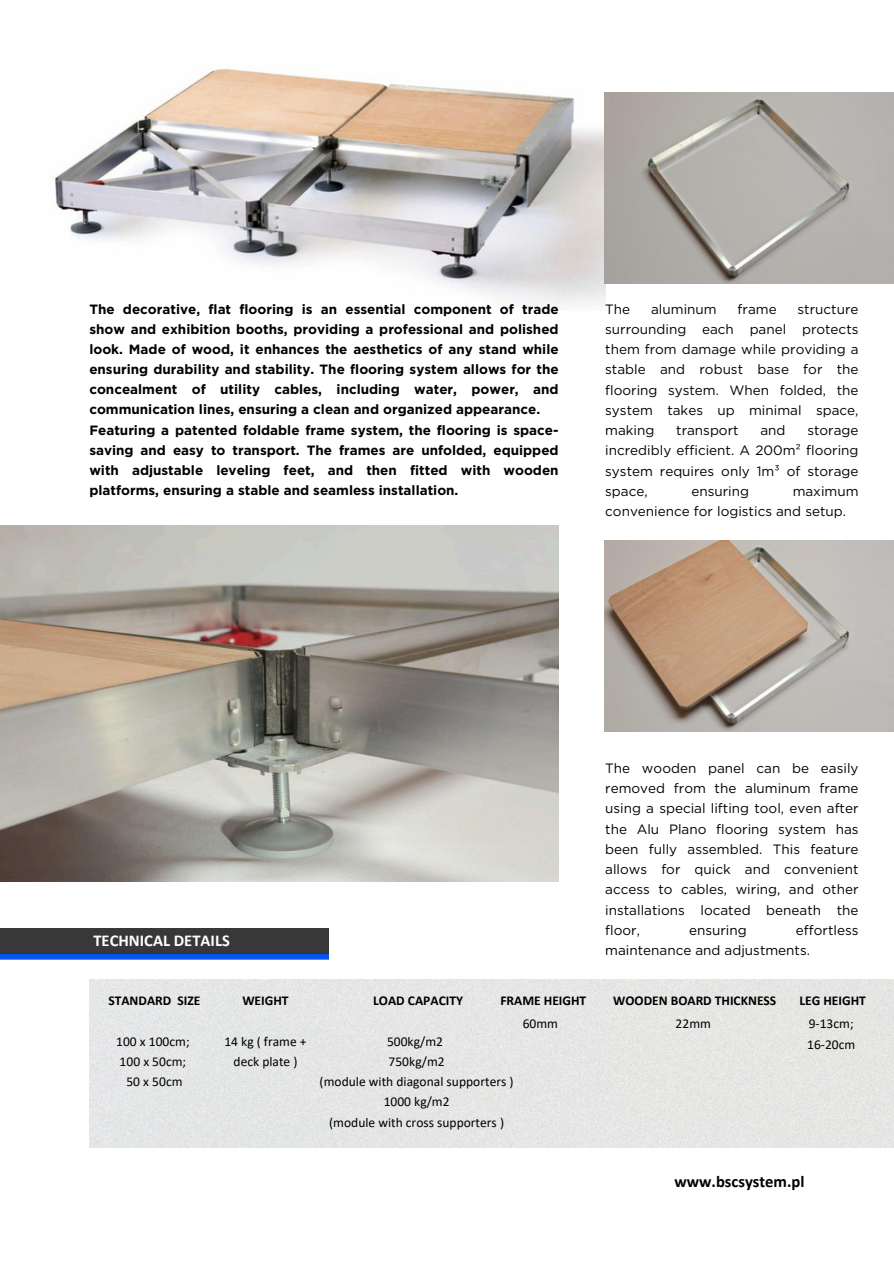
<style>
.page{position:relative;width:894px;height:1264px;background:#fff}
.page>*{position:absolute;margin:0;border:0;box-sizing:border-box;transform-origin:0 0}
.t1{font:700 16.5px "Calibri";color:#fff}
.t2{font:700 16.5px "Calibri";color:#000}
.t3{font:13.5px/20.2px "Gotham";color:#000;text-align:justify}
.t4{font:700 13.5px/20.1px "Gotham";color:#000}
.t5{font:13.5px/20.2px "Calibri";color:#000;text-align:center}
.t6{font:700 13.5px "Calibri";color:#000}
</style>
<div class="page">
<img style="left:55px;top:68px;width:550px;height:237px">
<div style="left:0;top:928px;width:329px;height:27px;background:#383838"></div>
<img style="left:604px;top:540px;width:288px;height:191px">
<img style="left:604px;top:92px;width:288px;height:191px">
<img style="left:0;top:525px;width:558px;height:356px">
<div style="left:89px;top:979px;width:804px;height:168px;background:#e5e6e5"></div>
<img style="left:0;top:953px;width:328px;height:6px">
<p class="t4" style="left:89px;top:298px;width:470px">The decorative, flat flooring is an essential component of trade show and exhibition booths, providing a professional and polished look. Made of wood, it enhances the aesthetics of any stand while ensuring durability and stability. The flooring system allows for the concealment of utility cables, including water, power, and communication lines, ensuring a clean and organized appearance.<br>Featuring a patented foldable frame system, the flooring is space&shy;saving and easy to transport. The frames are unfolded, equipped with adjustable leveling feet, and then fitted with wooden platforms, ensuring a stable and seamless installation.</p>
<p class="t3" style="left:605px;top:298px;width:26px">The</p>
<p class="t3" style="left:651px;top:298px;width:67px">aluminum</p>
<p class="t3" style="left:737px;top:298px;width:41px">frame</p>
<p class="t3" style="left:605px;top:298px;width:255px;text-indent:192px">structure surrounding each panel protects them from damage while providing a stable and robust base for the flooring system. When folded, the system takes up minimal space, making</p>
<p class="t3" style="left:676px;top:420px;width:64px">transport</p>
<p class="t3" style="left:760px;top:420px;width:27px">and</p>
<p class="t3" style="left:605px;top:420px;width:255px;text-indent:202px">storage incredibly efficient. A 200m² flooring system requires only 1m³ of storage space,</p>
<p class="t3" style="left:605px;top:481px;width:255px;text-indent:187px">maximum convenience for logistics and setup.</p>
<p class="t3" style="left:691px;top:481px;width:59px">ensuring</p>
<h4 class="t1" style="left:93px;top:933px;width:138px">TECHNICAL DETAILS</h4>
<p class="t6" style="left:108px;top:994px;width:94px">STANDARD SIZE</p>
<p class="t5" style="left:116px;top:1032px;width:75px">100 x 100cm;</p>
<p class="t5" style="left:120px;top:1052px;width:68px">100 x 50cm;</p>
<h1 class="t5" style="left:126px;top:1072px;width:58px">50 x 50cm</h1>
<p class="t6" style="left:242px;top:994px;width:48px">WEIGHT</p>
<p class="t5" style="left:224px;top:1032px;width:84px">14 kg ( frame + deck plate )</p>
<p class="t6" style="left:500px;top:994px;width:87px">FRAME HEIGHT</p>
<h3 class="t5" style="left:522px;top:1014px;width:37px">60mm</h3>
<p class="t6" style="left:373px;top:994px;width:92px">LOAD CAPACITY</p>
<p class="t5" style="left:387px;top:1032px;width:58px">500kg/m2</p>
<p class="t5" style="left:388px;top:1052px;width:58px">750kg/m2</p>
<h3 class="t5" style="left:319px;top:1072px;width:195px">(module with diagonal supporters )</h3>
<p class="t5" style="left:383px;top:1092px;width:67px">1000 kg/m2</p>
<p class="t5" style="left:329px;top:1113px;width:176px">(module with cross supporters )</p>
<p class="t3" style="left:605px;top:758px;width:255px">The wooden panel can be easily removed from the aluminum frame using a special lifting tool, even after the Alu Plano flooring system has been fully assembled. This feature allows for quick and convenient access to cables, wiring, and other installations located beneath the floor,</p>
<p class="t3" style="left:605px;top:920px;width:255px;text-indent:191px">effortless maintenance and adjustments.</p>
<p class="t3" style="left:689px;top:920px;width:59px">ensuring</p>
<p class="t6" style="left:613px;top:994px;width:164px">WOODEN BOARD THICKNESS</p>
<h3 class="t5" style="left:675px;top:1014px;width:37px">22mm</h3>
<p class="t6" style="left:799px;top:994px;width:68px">LEG HEIGHT</p>
<p class="t5" style="left:808px;top:1014px;width:46px">9-13cm;</p>
<p class="t5" style="left:807px;top:1035px;width:50px">16-20cm</p>
<p class="t2" style="left:674px;top:1174px;width:131px">www.bscsystem.pl</p>
</div>
